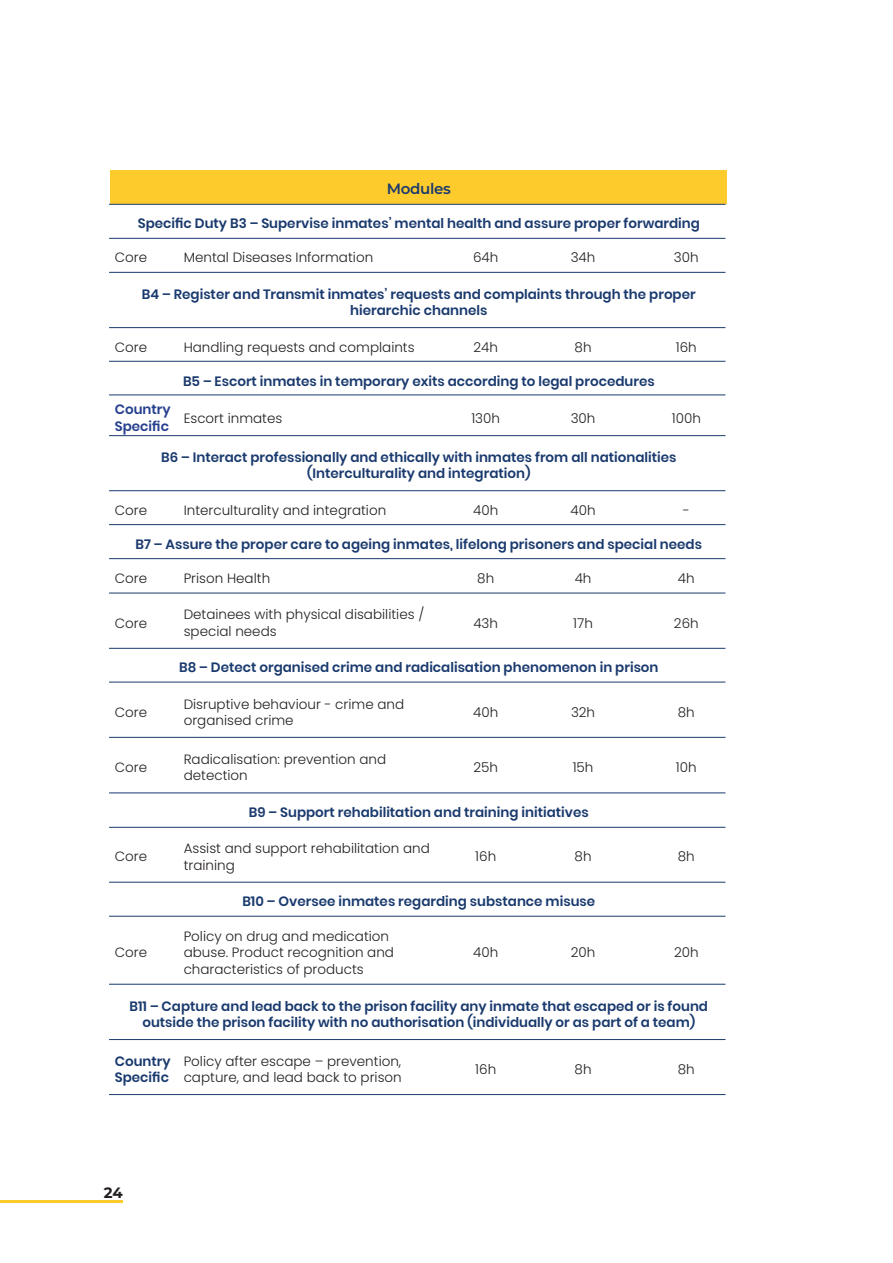
<style>
.page{position:relative;width:893px;height:1263px;background:#fff}
.page>*{position:absolute;margin:0;border:0;box-sizing:border-box;transform-origin:0 0}
.TOC_level1{font:600 15px "Montserrat";letter-spacing:-.02em;color:#1a3a6e}
.t1{font:700 15px "Montserrat";color:#231f20}
.TOC_level1-2{font:600 13.5px/16.5px "Poppins";color:#1a3a6e;text-align:center}
.TOC_level1-3{font:300 13.5px/16.5px "Poppins";color:#231f20}
.TOC_level1-4{font:600 13.5px "Poppins";color:#253f8e}
</style>
<div class="page">
<hr style="left:0;top:1200px;width:123px;height:3px;background:#fecb2d">
<div style="left:111px;top:170px;width:616px;height:34px;background:#fecb2d"></div>
<svg style="left:111px;top:204px;width:616px;height:355px"></svg>
<svg style="left:111px;top:238px;width:616px;height:34px"></svg>
<svg style="left:111px;top:395px;width:616px;height:40px"></svg>
<svg style="left:111px;top:327px;width:616px;height:34px"></svg>
<svg style="left:111px;top:491px;width:616px;height:34px"></svg>
<svg style="left:111px;top:559px;width:615px;height:34px"></svg>
<svg style="left:111px;top:593px;width:615px;height:392px"></svg>
<svg style="left:111px;top:827px;width:615px;height:55px"></svg>
<svg style="left:111px;top:916px;width:615px;height:68px"></svg>
<svg style="left:111px;top:1039px;width:615px;height:2px"></svg>
<hr style="left:109px;top:204px;width:616px;height:1px;background:#1a3a6e">
<hr style="left:109px;top:238px;width:616px;height:1px;background:#1a3a6e">
<hr style="left:109px;top:272px;width:616px;height:1px;background:#1a3a6e">
<hr style="left:109px;top:327px;width:616px;height:1px;background:#1a3a6e">
<hr style="left:109px;top:361px;width:616px;height:1px;background:#1a3a6e">
<hr style="left:109px;top:395px;width:616px;height:1px;background:#1a3a6e">
<hr style="left:109px;top:435px;width:616px;height:1px;background:#1a3a6e">
<hr style="left:109px;top:490px;width:616px;height:1px;background:#1a3a6e">
<hr style="left:109px;top:524px;width:616px;height:1px;background:#1a3a6e">
<hr style="left:109px;top:558px;width:616px;height:1px;background:#1a3a6e">
<hr style="left:109px;top:593px;width:616px;height:1px;background:#1a3a6e">
<hr style="left:109px;top:648px;width:616px;height:1px;background:#1a3a6e">
<hr style="left:109px;top:682px;width:616px;height:1px;background:#1a3a6e">
<hr style="left:109px;top:737px;width:616px;height:1px;background:#1a3a6e">
<hr style="left:109px;top:793px;width:616px;height:1px;background:#1a3a6e">
<hr style="left:109px;top:827px;width:616px;height:1px;background:#1a3a6e">
<hr style="left:109px;top:882px;width:616px;height:1px;background:#1a3a6e">
<hr style="left:109px;top:916px;width:616px;height:1px;background:#1a3a6e">
<hr style="left:109px;top:984px;width:616px;height:1px;background:#1a3a6e">
<hr style="left:109px;top:1039px;width:616px;height:1px;background:#1a3a6e">
<hr style="left:109px;top:1094px;width:616px;height:1px;background:#1a3a6e">
<p class="TOC_level1" style="left:387px;top:178px;width:66px">Modules</p>
<p class="TOC_level1-2" style="left:138px;top:215px;width:564px">Specific Duty B3 – Supervise inmates’ mental health and assure proper forwarding</p>
<p class="TOC_level1-3" style="left:115px;top:249px;width:34px">Core</p>
<p class="TOC_level1-3" style="left:184px;top:249px;width:191px">Mental Diseases Information</p>
<p class="TOC_level1-3" style="left:473px;top:249px;width:27px">64h</p>
<p class="TOC_level1-3" style="left:571px;top:249px;width:26px">34h</p>
<p class="TOC_level1-3" style="left:674px;top:249px;width:26px">30h</p>
<p class="TOC_level1-2" style="left:142px;top:286px;width:555px">B4 – Register and Transmit inmates’ requests and complaints through the proper hierarchic channels</p>
<p class="TOC_level1-3" style="left:115px;top:339px;width:34px">Core</p>
<p class="TOC_level1-3" style="left:184px;top:339px;width:232px">Handling requests and complaints</p>
<p class="TOC_level1-3" style="left:473px;top:339px;width:26px">24h</p>
<p class="TOC_level1-3" style="left:575px;top:339px;width:18px">8h</p>
<p class="TOC_level1-3" style="left:676px;top:339px;width:22px">16h</p>
<p class="TOC_level1-2" style="left:183px;top:373px;width:473px">B5 – Escort inmates in temporary exits according to legal procedures</p>
<p class="TOC_level1-4" style="left:115px;top:402px;width:57px">Country</p>
<p class="TOC_level1-4" style="left:115px;top:418px;width:56px">Specific</p>
<p class="TOC_level1-3" style="left:184px;top:410px;width:100px">Escort inmates</p>
<p class="TOC_level1-3" style="left:471px;top:410px;width:30px">130h</p>
<p class="TOC_level1-3" style="left:571px;top:410px;width:26px">30h</p>
<p class="TOC_level1-3" style="left:672px;top:410px;width:31px">100h</p>
<p class="TOC_level1-2" style="left:161px;top:449px;width:517px">B6 – Interact professionally and ethically with inmates from all nationalities (Interculturality and integration)</p>
<p class="TOC_level1-3" style="left:115px;top:502px;width:34px">Core</p>
<p class="TOC_level1-3" style="left:184px;top:502px;width:204px">Interculturality and integration</p>
<p class="TOC_level1-3" style="left:473px;top:502px;width:27px">40h</p>
<p class="TOC_level1-3" style="left:570px;top:502px;width:27px">40h</p>
<p class="TOC_level1-3" style="left:683px;top:502px;width:9px">-</p>
<p class="TOC_level1-2" style="left:136px;top:536px;width:568px">B7 – Assure the proper care to ageing inmates, lifelong prisoners and special needs</p>
<p class="TOC_level1-3" style="left:115px;top:570px;width:34px">Core</p>
<p class="TOC_level1-3" style="left:184px;top:570px;width:88px">Prison Health</p>
<p class="TOC_level1-3" style="left:477px;top:570px;width:18px">8h</p>
<p class="TOC_level1-3" style="left:575px;top:570px;width:18px">4h</p>
<p class="TOC_level1-3" style="left:678px;top:570px;width:18px">4h</p>
<p class="TOC_level1-3" style="left:115px;top:615px;width:34px">Core</p>
<p class="TOC_level1-3" style="left:184px;top:606px;width:242px">Detainees with physical disabilities / special needs</p>
<p class="TOC_level1-3" style="left:473px;top:615px;width:26px">43h</p>
<p class="TOC_level1-3" style="left:573px;top:615px;width:21px">17h</p>
<p class="TOC_level1-3" style="left:674px;top:615px;width:26px">26h</p>
<p class="TOC_level1-2" style="left:179px;top:659px;width:481px">B8 – Detect organised crime and radicalisation phenomenon in prison</p>
<p class="TOC_level1-3" style="left:115px;top:704px;width:34px">Core</p>
<p class="TOC_level1-3" style="left:184px;top:696px;width:222px">Disruptive behaviour - crime and organised crime</p>
<p class="TOC_level1-3" style="left:473px;top:704px;width:27px">40h</p>
<p class="TOC_level1-3" style="left:571px;top:704px;width:26px">32h</p>
<p class="TOC_level1-3" style="left:678px;top:704px;width:18px">8h</p>
<p class="TOC_level1-3" style="left:115px;top:759px;width:34px">Core</p>
<p class="TOC_level1-3" style="left:184px;top:751px;width:204px">Radicalisation: prevention and detection</p>
<p class="TOC_level1-3" style="left:473px;top:759px;width:26px">25h</p>
<p class="TOC_level1-3" style="left:573px;top:759px;width:22px">15h</p>
<p class="TOC_level1-3" style="left:676px;top:759px;width:22px">10h</p>
<p class="TOC_level1-2" style="left:249px;top:804px;width:341px">B9 – Support rehabilitation and training initiatives</p>
<p class="TOC_level1-3" style="left:115px;top:848px;width:34px">Core</p>
<p class="TOC_level1-3" style="left:184px;top:840px;width:248px">Assist and support rehabilitation and training</p>
<p class="TOC_level1-3" style="left:475px;top:848px;width:22px">16h</p>
<p class="TOC_level1-3" style="left:575px;top:848px;width:18px">8h</p>
<p class="TOC_level1-3" style="left:678px;top:848px;width:18px">8h</p>
<p class="TOC_level1-2" style="left:242px;top:893px;width:354px">B10 – Oversee inmates regarding substance misuse</p>
<p class="TOC_level1-3" style="left:115px;top:944px;width:34px">Core</p>
<p class="TOC_level1-3" style="left:184px;top:928px;width:212px">Policy on drug and medication abuse. Product recognition and characteristics of products</p>
<p class="TOC_level1-3" style="left:473px;top:944px;width:27px">40h</p>
<p class="TOC_level1-3" style="left:571px;top:944px;width:26px">20h</p>
<p class="TOC_level1-3" style="left:674px;top:944px;width:26px">20h</p>
<p class="TOC_level1-2" style="left:130px;top:997px;width:580px">B11 – Capture and lead back to the prison facility any inmate that escaped or is found outside the prison facility with no authorisation (individually or as part of a team)</p>
<p class="TOC_level1-2" style="left:115px;top:1053px;width:57px;text-align:left">Country<br>Specific</p>
<p class="TOC_level1-3" style="left:184px;top:1053px;width:220px">Policy after escape – prevention, capture, and lead back to prison</p>
<p class="TOC_level1-3" style="left:475px;top:1061px;width:22px">16h</p>
<p class="TOC_level1-3" style="left:575px;top:1061px;width:18px">8h</p>
<p class="TOC_level1-3" style="left:678px;top:1061px;width:18px">8h</p>
<p class="t1" style="left:104px;top:1181px;width:20px">24</p>
</div>
